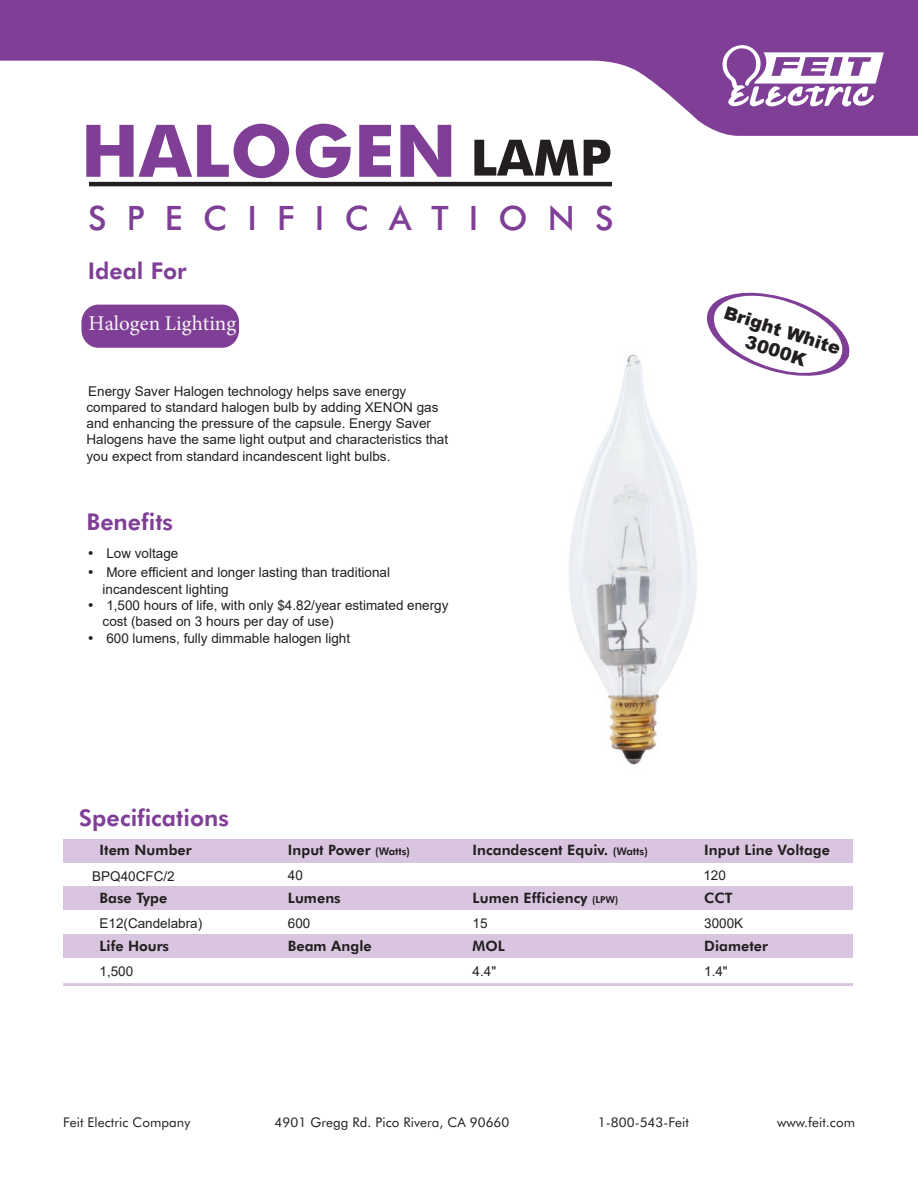
<style>
.page{position:relative;width:918px;height:1188px;background:#fff}
.page>*{position:absolute;margin:0;border:0;box-sizing:border-box;transform-origin:0 0}
.t1{font:700 72.75px "Futura BT";color:#803f97}
.t2{font:500 33.6px "Futura BT";letter-spacing:.6em;color:#803f97}
.t3{font:800 23.1px "Futura BT";color:#803f97}
.t4{font:21px "Minion Pro";color:#f5f5f5}
.t5{font:900 17.85px/21.5px "Arial";color:#231f20;text-align:center}
.t6{font:800 14.4px "Futura BT";letter-spacing:.005em;color:#231f20}
.t7{font:13.5px/16.2px "Arial";color:#231f20}
.t8{font:13.35px "Futura BT";letter-spacing:.005em;color:#231f20}
.s1{font-size:50.1px;color:#231f20}
.s2{font-family:"Futura BT"}
.s3{font-size:10.5px}
.s4{font-size:9.6px}
</style>
<div class="page">
<img style="left:569px;top:354px;width:128px;height:411px">
<hr style="left:63px;top:983px;width:790px;height:3px;background:#803f97">
<div style="left:63px;top:839px;width:790px;height:24px;background:#d9c5e0"></div>
<div style="left:63px;top:886px;width:790px;height:24px;background:#d9c5e0"></div>
<div style="left:63px;top:934px;width:790px;height:24px;background:#d9c5e0"></div>
<hr style="left:89px;top:182px;width:523px;height:4px;background:#231f20">
<svg style="left:0;top:0;width:918px;height:136px;fill:#803f97"></svg>
<svg style="left:721px;top:45px;width:163px;height:63px"></svg>
<div style="left:81px;top:305px;width:158px;height:43px;background:#803f97;border-radius:17px"></div>
<svg style="left:707px;top:292px;width:143px;height:84px"></svg>
<h1 class="t1" style="left:81px;top:107px;width:532px">HALOGEN <span class="s1">LAMP</span></h1>
<h2 class="t2" style="left:88px;top:197px;width:527px">SPECIFICATIONS</h2>
<h3 class="t3" style="left:88px;top:256px;width:100px">Ideal For</h3>
<h3 class="t4" style="left:89px;top:309px;width:149px">Halogen Lighting</h3>
<p class="t7" style="left:87px;top:383px;width:363px">Energy Saver Halogen technology helps save energy compared to standard halogen bulb by adding XENON gas and enhancing the pressure of the capsule. Energy Saver Halogens have the same light output and characteristics that you expect from standard incandescent light bulbs.</p>
<h3 class="t3" style="left:87px;top:508px;width:88px">Benefits</h3>
<p class="t7" style="left:87px;top:545px;width:93px"><span class="s2">•</span> Low voltage</p>
<p class="t7" style="left:103px;top:565px;width:289px;text-indent:-16px"><span class="s2">•</span> More efficient and longer lasting than traditional incandescent lighting</p>
<p class="t7" style="left:103px;top:597px;width:347px;text-indent:-16px"><span class="s2">•</span> 1,500 hours of life, with only $4.82/year estimated energy cost (based on 3 hours per day of use)</p>
<p class="t7" style="left:87px;top:630px;width:265px"><span class="s2">•</span> 600 lumens, fully dimmable halogen light</p>
<h3 class="t5" style="left:728px;top:301px;width:123px;rotate:18deg">Bright White<br>3000K</h3>
<h3 class="t3" style="left:79px;top:804px;width:152px">Specifications</h3>
<p class="t6" style="left:100px;top:841px;width:94px">Item Number</p>
<p class="t6" style="left:288px;top:841px;width:124px">Input Power <span class="s3">(Watts)</span></p>
<p class="t6" style="left:473px;top:841px;width:177px">Incandescent Equiv. <span class="s3">(Watts)</span></p>
<p class="t6" style="left:704px;top:841px;width:127px">Input Line Voltage</p>
<p class="t7" style="left:92px;top:868px;width:84px">BPQ40CFC/2</p>
<p class="t7" style="left:288px;top:868px;width:17px">40</p>
<p class="t7" style="left:288px;top:915px;width:24px">600</p>
<p class="t7" style="left:473px;top:915px;width:17px">15</p>
<p class="t7" style="left:100px;top:963px;width:35px">1,500</p>
<p class="t7" style="left:703px;top:868px;width:24px">120</p>
<p class="t6" style="left:473px;top:889px;width:147px">Lumen Efficiency <span class="s4">(LPW)</span></p>
<p class="t6" style="left:704px;top:889px;width:30px">CCT</p>
<p class="t6" style="left:288px;top:889px;width:54px">Lumens</p>
<p class="t6" style="left:288px;top:937px;width:85px">Beam Angle</p>
<p class="t6" style="left:704px;top:937px;width:65px">Diameter</p>
<p class="t6" style="left:100px;top:889px;width:69px">Base Type</p>
<p class="t7" style="left:100px;top:915px;width:104px">E12(Candelabra)</p>
<p class="t7" style="left:704px;top:915px;width:41px">3000K</p>
<p class="t6" style="left:100px;top:937px;width:71px">Life Hours</p>
<p class="t6" style="left:473px;top:937px;width:34px">MOL</p>
<p class="t7" style="left:473px;top:963px;width:25px">4.4"</p>
<p class="t7" style="left:704px;top:963px;width:25px">1.4"</p>
<p class="t8" style="left:63px;top:1114px;width:129px">Feit Electric Company</p>
<p class="t8" style="left:275px;top:1114px;width:236px">4901 Gregg Rd. Pico Rivera, CA 90660</p>
<p class="t8" style="left:598px;top:1114px;width:93px">1-800-543-Feit</p>
<p class="t8" style="left:777px;top:1114px;width:79px">www.feit.com</p>
</div>
